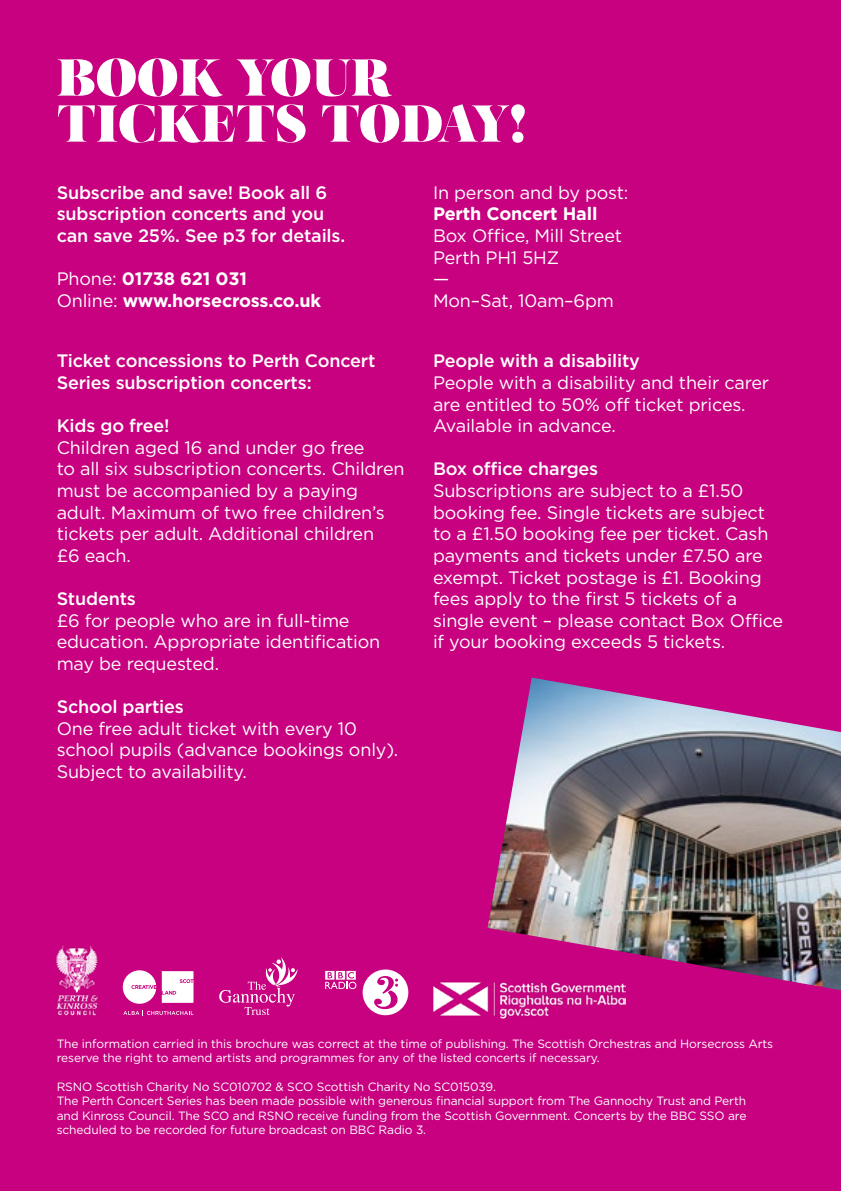
<style>
.page{position:relative;width:842px;height:1191px;background:#fff}
.page>*{position:absolute;margin:0;border:0;box-sizing:border-box;transform-origin:0 0}
.t1{font:52px/46px "Salome";color:#fff}
.t2{font:18px/21.6px "Gotham";letter-spacing:-.01em;color:#fff}
.t3{font:500 18px/21.6px "Gotham";letter-spacing:-.01em;color:#fff}
.t4{font:700 18px/21.6px "Gotham";letter-spacing:-.01em;color:#fff}
.t5{font:12px/14.4px "Gotham";letter-spacing:-.01em;color:#fff}
.s1{font-weight:400}
</style>
<div class="page">
<div style="left:0;top:1px;width:840px;height:1190px;background:#c7017f"></div>
<svg style="left:219px;top:957px;width:79px;height:58px"></svg>
<svg style="left:363px;top:969px;width:45px;height:46px"></svg>
<svg style="left:325px;top:971px;width:31px;height:18px"></svg>
<img style="left:488px;top:677px;width:352px;height:313px">
<img style="left:433px;top:981px;width:193px;height:37px">
<svg style="left:123px;top:970px;width:70px;height:33px"></svg>
<svg style="left:123px;top:1010px;width:70px;height:5px"></svg>
<img style="left:56px;top:945px;width:42px;height:71px">
<h1 class="t1" style="left:57px;top:54px;width:470px">BOOK YOUR<br>TICKETS TODAY!</h1>
<p class="t3" style="left:57px;top:181px;width:290px">Subscribe and save! Book all 6 subscription concerts and you can save 25%. See p3 for details.</p>
<p class="t4" style="left:57px;top:268px;width:266px"><span class="s1">Phone:</span> 01738 621 031<br><span class="s1">Online:</span> www.horsecross.co.uk</p>
<p class="t3" style="left:57px;top:350px;width:320px">Ticket concessions to Perth Concert<br>Series subscription concerts:</p>
<p class="t3" style="left:57px;top:415px;width:114px">Kids go free!</p>
<p class="t2" style="left:57px;top:436px;width:349px">Children aged 16 and under go free<br>to all six subscription concerts. Children must be accompanied by a paying adult. Maximum of two free children’s tickets per adult. Additional children<br>£6 each.</p>
<p class="t3" style="left:57px;top:588px;width:81px">Students</p>
<p class="t2" style="left:57px;top:609px;width:325px">£6 for people who are in full-time education. Appropriate identification may be requested.</p>
<p class="t3" style="left:57px;top:696px;width:129px">School parties</p>
<p class="t2" style="left:57px;top:717px;width:343px">One free adult ticket with every 10 school pupils (advance bookings only).<br>Subject to availability.</p>
<p class="t2" style="left:433px;top:181px;width:197px">In person and by post:</p>
<p class="t4" style="left:433px;top:203px;width:166px">Perth Concert Hall</p>
<p class="t2" style="left:433px;top:224px;width:191px">Box Office, Mill Street<br>Perth PH1 5HZ<br>—<br>Mon–Sat, 10am–6pm</p>
<p class="t3" style="left:433px;top:350px;width:208px">People with a disability</p>
<p class="t2" style="left:433px;top:371px;width:338px">People with a disability and their carer are entitled to 50% off ticket prices.<br>Available in advance.</p>
<p class="t3" style="left:433px;top:458px;width:167px">Box office charges</p>
<p class="t2" style="left:433px;top:479px;width:352px">Subscriptions are subject to a £1.50 booking fee. Single tickets are subject to a £1.50 booking fee per ticket. Cash payments and tickets under £7.50 are exempt. Ticket postage is £1. Booking fees apply to the first 5 tickets of a single event – please contact Box Office if your booking exceeds 5 tickets.</p>
<p class="t5" style="left:57px;top:1036px;width:718px">The information carried in this brochure was correct at the time of publishing. The Scottish Orchestras and Horsecross Arts reserve the right to amend artists and programmes for any of the listed concerts if necessary.</p>
<p class="t5" style="left:57px;top:1079px;width:691px">RSNO Scottish Charity No SC010702 &amp; SCO Scottish Charity No SC015039.<br>The Perth Concert Series has been made possible with generous financial support from The Gannochy Trust and Perth and Kinross Council. The SCO and RSNO receive funding from the Scottish Government. Concerts by the BBC SSO are scheduled to be recorded for future broadcast on BBC Radio 3.</p>
</div>
